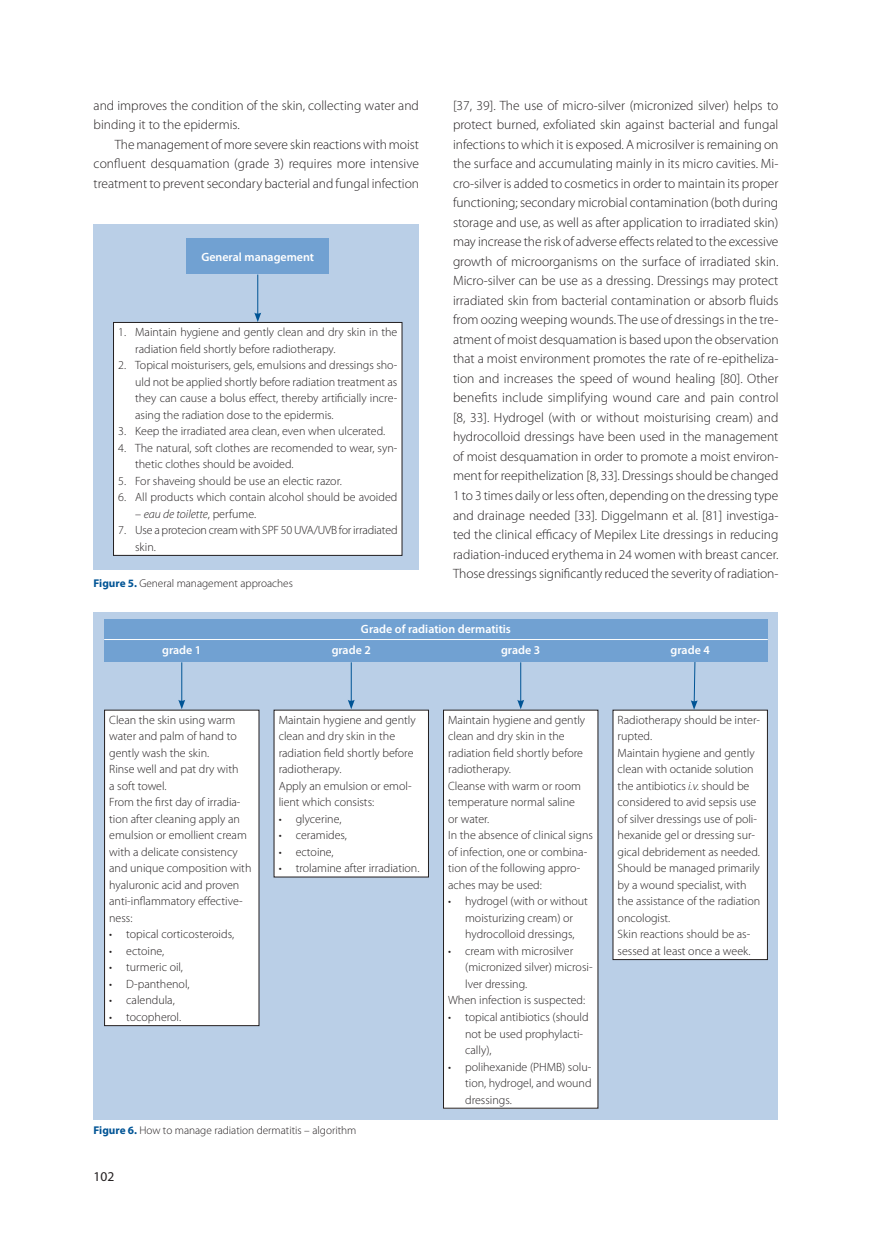
<style>
.page{position:relative;width:872px;height:1234px;background:#fff}
.page>*{position:absolute;margin:0;border:0;box-sizing:border-box;transform-origin:0 0}
.t1{font:300 13.5px/19.5px "Myriad Pro";color:#231f20;text-align:justify}
.t2{font:13.5px "Myriad Pro";color:#231f20}
.t3{font:300 12px/16.5px "Myriad Pro";color:#231f20}
.t4{font:600 12px "Myriad Pro";color:#fff}
.t5{font:italic 300 12px "Myriad Pro";color:#231f20}
.t6{font:300 11.25px "Myriad Pro";color:#231f20}
.s1{font-style:normal}
.s2{font-weight:700;color:#005495}
.s3{font-style:italic}
</style>
<div class="page">
<div style="left:94px;top:612px;width:684px;height:507px;background:#bacfe7"></div>
<div style="left:104px;top:619px;width:664px;height:42px;background:#71a1d2"></div>
<div style="left:105px;top:710px;width:154px;height:315px;background:#fff"></div>
<div style="left:104px;top:709px;width:155px;height:316px;border:1px solid #231f20"></div>
<div style="left:274px;top:710px;width:154px;height:166px;background:#fff"></div>
<div style="left:443px;top:710px;width:155px;height:397px;background:#fff"></div>
<div style="left:443px;top:709px;width:155px;height:399px;border:1px solid #231f20"></div>
<div style="left:613px;top:710px;width:154px;height:249px;background:#fff"></div>
<div style="left:612px;top:709px;width:156px;height:250px;border:1px solid #231f20"></div>
<hr style="left:181px;top:662px;width:1px;height:40px;background:#005495">
<svg style="left:178px;top:699px;width:7px;height:10px"></svg>
<hr style="left:351px;top:662px;width:1px;height:40px;background:#005495">
<svg style="left:348px;top:699px;width:7px;height:10px"></svg>
<hr style="left:520px;top:662px;width:1px;height:40px;background:#005495">
<svg style="left:517px;top:699px;width:7px;height:10px"></svg>
<svg style="left:691px;top:661px;width:6px;height:48px"></svg>
<div style="left:94px;top:224px;width:325px;height:346px;background:#bacfe7"></div>
<div style="left:187px;top:238px;width:142px;height:36px;background:#71a1d2"></div>
<div style="left:113px;top:322px;width:289px;height:233px;background:#fff"></div>
<div style="left:113px;top:322px;width:289px;height:233px;border:1px solid #231f20"></div>
<hr style="left:257px;top:274px;width:1px;height:41px;background:#005495">
<svg style="left:254px;top:312px;width:7px;height:10px"></svg>
<hr style="left:104px;top:639px;width:664px;height:1px;background:#fff">
<p class="t1" style="left:94px;top:95px;width:327px">and improves the condition of the skin, collecting water and binding it to the epidermis.</p>
<p class="t1" style="left:94px;top:134px;width:327px;text-indent:21px">The management of more severe skin reactions with moist confluent desquamation (grade 3) requires more intensive treatment to prevent secondary bacterial and fungal infection</p>
<p class="t4" style="left:201px;top:249px;width:114px">General management</p>
<p class="t3" style="left:135px;top:323px;width:264px;text-indent:-17px">1. Maintain hygiene and gently clean and dry skin in the radiation field shortly before radiotherapy.</p>
<p class="t3" style="left:135px;top:356px;width:264px;text-align:justify;text-indent:-17px">2. Topical moisturisers, gels, emulsions and dressings sho&shy;uld not be applied shortly before radiation treatment as they can cause a bolus effect, thereby artificially incre&shy;asing the radiation dose to the epidermis.</p>
<p class="t3" style="left:118px;top:422px;width:268px">3. Keep the irradiated area clean, even when ulcerated.</p>
<p class="t3" style="left:135px;top:439px;width:264px;text-indent:-17px">4. The natural, soft clothes are recomended to wear, syn&shy;thetic clothes should be avoided.</p>
<p class="t3" style="left:118px;top:472px;width:225px">5. For shaveing should be use an electic razor.</p>
<p class="t3" style="left:118px;top:488px;width:281px">6. All products which contain alcohol should be avoided</p>
<p class="t5" style="left:135px;top:506px;width:122px"><span class="s1">–</span> eau de toilette<span class="s1">, perfume.</span></p>
<p class="t3" style="left:135px;top:521px;width:264px;text-indent:-17px">7. Use a protecion cream with SPF 50 UVA/UVB for irradiated skin.</p>
<p class="t6" style="left:94px;top:577px;width:201px"><span class="s2">Figure 5.</span> General management approaches</p>
<p class="t1" style="left:453px;top:95px;width:327px">[37, 39]. The use of micro-silver (micronized silver) helps to protect burned, exfoliated skin against bacterial and fungal infections to which it is exposed. A microsilver is remaining on the surface and accumulating mainly in its micro cavities. Mi&shy;cro-silver is added to cosmetics in order to maintain its proper functioning; secondary microbial contamination (both during storage and use, as well as after application to irradiated skin) may increase the risk of adverse effects related to the excessive growth of microorganisms on the surface of irradiated skin.<br>Micro-silver can be use as a dressing. Dressings may protect irradiated skin from bacterial contamination or absorb fluids from oozing weeping wounds. The use of dressings in the tre&shy;atment of moist desquamation is based upon the observation that a moist environment promotes the rate of re-epitheliza&shy;tion and increases the speed of wound healing [80]. Other benefits include simplifying wound care and pain control [8, 33]. Hydrogel (with or without moisturising cream) and hydrocolloid dressings have been used in the management of moist desquamation in order to promote a moist environ&shy;ment for reepithelization [8, 33]. Dressings should be changed 1 to 3 times daily or less often, depending on the dressing type and drainage needed [33]. Diggelmann et al. [81] investiga&shy;ted the clinical efficacy of Mepilex Lite dressings in reducing radiation-induced erythema in 24 women with breast cancer.<br>Those dressings significantly reduced the severity of radiation-</p>
<p class="t4" style="left:361px;top:621px;width:151px">Grade of radiation dermatitis</p>
<p class="t4" style="left:162px;top:642px;width:41px">grade 1</p>
<p class="t4" style="left:332px;top:642px;width:41px">grade 2</p>
<p class="t4" style="left:501px;top:642px;width:41px">grade 3</p>
<p class="t4" style="left:670px;top:642px;width:41px">grade 4</p>
<p class="t3" style="left:109px;top:711px;width:144px">Clean the skin using warm water and palm of hand to gently wash the skin.<br>Rinse well and pat dry with<br>a soft towel.<br>From the first day of irradia&shy;tion after cleaning apply an emulsion or emollient cream with a delicate consistency and unique composition with hyaluronic acid and proven anti-inflammatory effective&shy;ness:</p>
<p class="t3" style="left:109px;top:925px;width:126px">• topical corticosteroids,</p>
<p class="t3" style="left:109px;top:942px;width:57px">• ectoine,</p>
<p class="t3" style="left:109px;top:958px;width:75px">• turmeric oil,</p>
<p class="t3" style="left:109px;top:975px;width:82px">• D-panthenol,</p>
<p class="t3" style="left:109px;top:991px;width:67px">• calendula,</p>
<p class="t3" style="left:109px;top:1008px;width:73px">• tocopherol.</p>
<p class="t3" style="left:279px;top:711px;width:139px">Maintain hygiene and gently clean and dry skin in the radiation field shortly before radiotherapy.<br>Apply an emulsion or emol&shy;lient which consists:</p>
<p class="t3" style="left:279px;top:810px;width:64px">• glycerine,</p>
<p class="t3" style="left:279px;top:826px;width:70px">• ceramides,</p>
<p class="t3" style="left:279px;top:843px;width:57px">• ectoine,</p>
<p class="t3" style="left:279px;top:859px;width:142px">• trolamine after irradiation.</p>
<p class="t6" style="left:94px;top:1123px;width:264px"><span class="s2">Figure 6.</span> How to manage radiation dermatitis – algorithm</p>
<p class="t2" style="left:94px;top:1168px;width:22px">102</p>
<p class="t3" style="left:448px;top:711px;width:146px">Maintain hygiene and gently clean and dry skin in the radiation field shortly before radiotherapy.<br>Cleanse with warm or room temperature normal saline<br>or water.<br>In the absence of clinical signs of infection, one or combina&shy;tion of the following appro&shy;aches may be used:</p>
<p class="t3" style="left:448px;top:892px;width:141px;text-align:center">• hydrogel (with or without moisturizing cream) or hydrocolloid dressings,</p>
<p class="t3" style="left:448px;top:942px;width:127px">• cream with microsilver</p>
<p class="t3" style="left:465px;top:958px;width:129px">(micronized silver) microsi-</p>
<p class="t3" style="left:465px;top:975px;width:63px">lver dressing.</p>
<p class="t3" style="left:448px;top:991px;width:138px">When infection is suspected:</p>
<p class="t3" style="left:465px;top:1008px;width:125px;text-indent:-17px">• topical antibiotics (should not be used prophylacti&shy;cally),</p>
<p class="t3" style="left:465px;top:1057px;width:128px;text-align:justify;text-indent:-17px">• polihexanide (PHMB) solu&shy;tion, hydrogel, and wound dressings.</p>
<p class="t3" style="left:617px;top:711px;width:144px">Radiotherapy should be inter&shy;rupted.<br>Maintain hygiene and gently clean with octanide solution the antibiotics <span class="s3">i.v.</span> should be considered to avid sepsis use of silver dressings use of poli&shy;hexanide gel or dressing sur&shy;gical debridement as needed.<br>Should be managed primarily by a wound specialist, with the assistance of the radiation oncologist.<br>Skin reactions should be as&shy;sessed at least once a week.</p>
</div>
